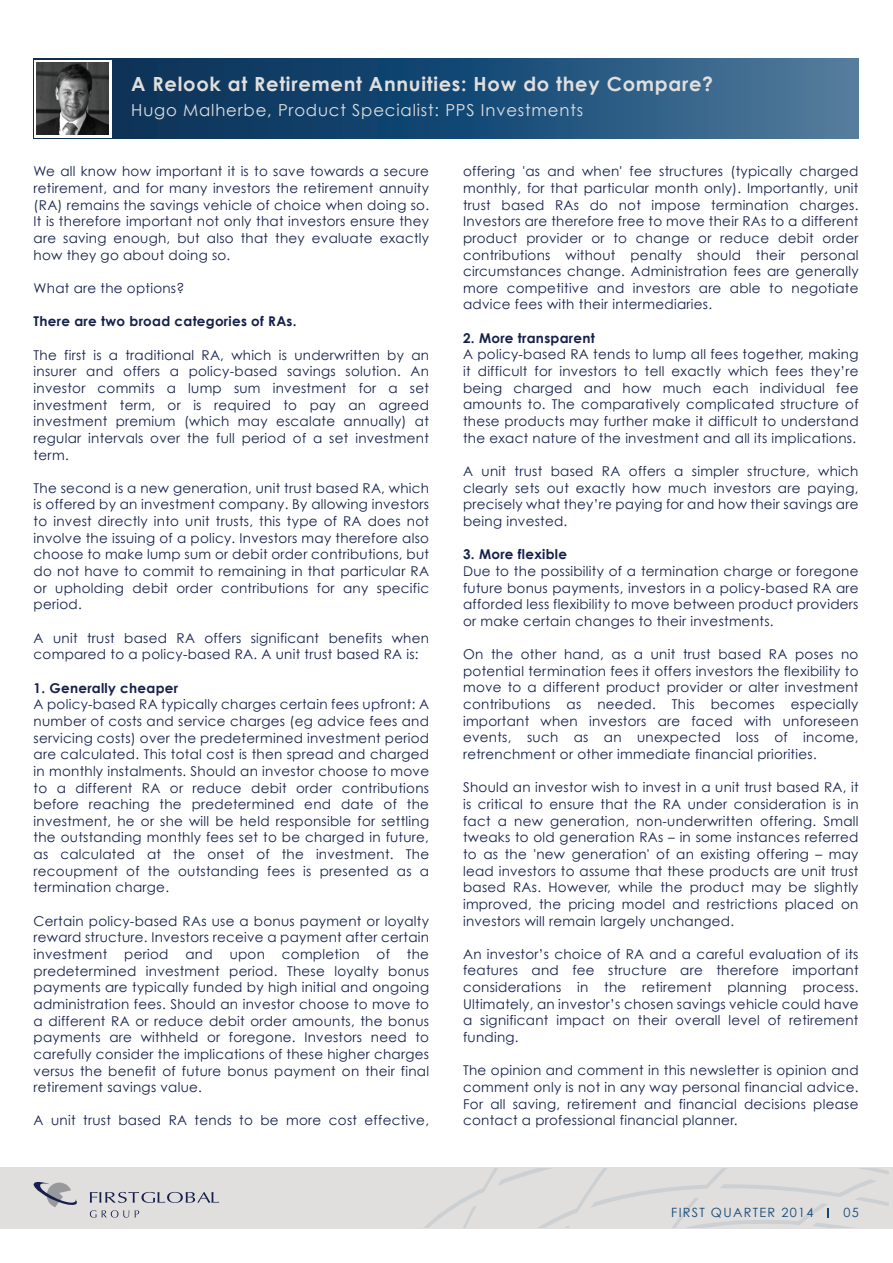
<style>
.page{position:relative;width:893px;height:1263px;background:#fff}
.page>*{position:absolute;margin:0;border:0;box-sizing:border-box;transform-origin:0 0}
.t1{font:700 19.5px "Century Gothic";letter-spacing:.035em;color:#e0dfde}
.t2{font:16.5px "Century Gothic";letter-spacing:.05em;color:#e0dfde}
.t3{font:13.5px/16.6px "Century Gothic";letter-spacing:.02em;color:#15204a;text-align:justify}
.t4{font:700 13.5px "Century Gothic";letter-spacing:.02em;color:#15204a}
.t5{font:12.75px "Century Gothic";letter-spacing:.1em;color:#114875}
</style>
<div class="page">
<div style="left:0;top:1167px;width:893px;height:61px;background:#e0dfde"></div>
<svg style="left:90px;top:1192px;width:129px;height:11px"></svg>
<svg style="left:90px;top:1210px;width:6px;height:7px"></svg>
<svg style="left:102px;top:1210px;width:27px;height:7px"></svg>
<svg style="left:135px;top:1210px;width:4px;height:7px"></svg>
<svg style="left:33px;top:1182px;width:44px;height:25px"></svg>
<svg style="left:424px;top:1168px;width:465px;height:60px"></svg>
<svg style="left:33px;top:58px;width:825px;height:81px;background:#235178"></svg>
<svg style="left:34px;top:60px;width:77px;height:77px"></svg>
<img style="left:37px;top:63px;width:72px;height:72px">
<h1 class="t1" style="left:131px;top:71px;width:583px">A Relook at Retirement Annuities: How do they Compare?</h1>
<p class="t2" style="left:131px;top:100px;width:453px">Hugo Malherbe, Product Specialist: PPS Investments</p>
<p class="t3" style="left:34px;top:163px;width:397px">We all know how important it is to save towards a secure retirement, and for many investors the retirement annuity (RA) remains the savings vehicle of choice when doing so.<br>It is therefore important not only that investors ensure they are saving enough, but also that they evaluate exactly how they go about doing so.</p>
<p class="t3" style="left:34px;top:280px;width:152px">What are the options?</p>
<p class="t4" style="left:34px;top:313px;width:264px">There are two broad categories of RAs.</p>
<p class="t3" style="left:34px;top:346px;width:397px">The first is a traditional RA, which is underwritten by an insurer and offers a policy-based savings solution. An investor commits a lump sum investment for a set investment term, or is required to pay an agreed investment premium (which may escalate annually) at regular intervals over the full period of a set investment term.</p>
<p class="t3" style="left:34px;top:479px;width:397px">The second is a new generation, unit trust based RA, which is offered by an investment company. By allowing investors to invest directly into unit trusts, this type of RA does not involve the issuing of a policy. Investors may therefore also choose to make lump sum or debit order contributions, but do not have to commit to remaining in that particular RA or upholding debit order contributions for any specific period.</p>
<p class="t3" style="left:34px;top:629px;width:397px">A unit trust based RA offers significant benefits when compared to a policy-based RA. A unit trust based RA is:</p>
<p class="t4" style="left:34px;top:679px;width:146px">1. Generally cheaper</p>
<p class="t3" style="left:34px;top:696px;width:397px">A policy-based RA typically charges certain fees upfront: A number of costs and service charges (eg advice fees and servicing costs) over the predetermined investment period are calculated. This total cost is then spread and charged in monthly instalments. Should an investor choose to move to a different RA or reduce debit order contributions before reaching the predetermined end date of the investment, he or she will be held responsible for settling the outstanding monthly fees set to be charged in future, as calculated at the onset of the investment. The recoupment of the outstanding fees is presented as a termination charge.</p>
<p class="t3" style="left:34px;top:912px;width:397px">Certain policy-based RAs use a bonus payment or loyalty reward structure. Investors receive a payment after certain investment</p>
<p class="t3" style="left:124px;top:945px;width:46px">period</p>
<p class="t3" style="left:185px;top:945px;width:29px">and</p>
<p class="t3" style="left:230px;top:945px;width:37px">upon</p>
<p class="t3" style="left:282px;top:945px;width:79px">completion</p>
<p class="t3" style="left:377px;top:945px;width:15px">of</p>
<p class="t3" style="left:34px;top:945px;width:397px;text-indent:373px">the predetermined investment period. These loyalty bonus payments are typically funded by high initial and ongoing administration fees. Should an investor choose to move to a different RA or reduce debit order amounts, the bonus payments are withheld or foregone. Investors need to carefully consider the implications of these higher charges versus the benefit of future bonus payment on their final retirement savings value.</p>
<p class="t3" style="left:34px;top:1112px;width:397px">A unit trust based RA tends to be more cost effective,</p>
<p class="t3" style="left:463px;top:163px;width:397px">offering 'as and when' fee structures (typically charged monthly, for that particular month only). Importantly, unit trust based RAs do not impose termination charges.<br>Investors are therefore free to move their RAs to a different product provider or to change or reduce debit order contributions without penalty should their personal circumstances change. Administration fees are generally more competitive and investors are able to negotiate advice fees with their intermediaries.</p>
<p class="t4" style="left:463px;top:329px;width:133px">2. More transparent</p>
<p class="t3" style="left:463px;top:346px;width:397px">A policy-based RA tends to lump all fees together, making it difficult for investors to tell exactly which fees they’re being charged and how much each individual fee amounts to. The comparatively complicated structure of these products may further make it difficult to understand the exact nature of the investment and all its implications.</p>
<p class="t3" style="left:463px;top:463px;width:397px">A unit trust based RA offers a simpler structure, which clearly sets out exactly how much investors are paying, precisely what they’re paying for and how their savings are being invested.</p>
<p class="t4" style="left:463px;top:546px;width:105px">3. More flexible</p>
<p class="t3" style="left:463px;top:562px;width:397px">Due to the possibility of a termination charge or foregone future bonus payments, investors in a policy-based RA are afforded less flexibility to move between product providers or make certain changes to their investments.</p>
<p class="t3" style="left:463px;top:646px;width:397px">On the other hand, as a unit trust based RA poses no potential termination fees it offers investors the flexibility to move to a different product provider or alter investment contributions as needed. This becomes especially important when investors are faced with unforeseen events, such as an unexpected loss of income, retrenchment or other immediate financial priorities.</p>
<p class="t3" style="left:463px;top:779px;width:397px">Should an investor wish to invest in a unit trust based RA, it is critical to ensure that the RA under consideration is in fact a new generation, non-underwritten offering. Small tweaks to old generation RAs – in some instances referred to as the 'new generation' of an existing offering – may lead investors to assume that these products are unit trust based RAs. However, while the product may be slightly improved, the pricing model and restrictions placed on investors will remain largely unchanged.</p>
<p class="t3" style="left:463px;top:945px;width:397px">An investor’s choice of RA and a careful evaluation of its features and fee structure are therefore important considerations in the retirement planning process.<br>Ultimately, an investor’s chosen savings vehicle could have a significant impact on their overall level of retirement funding.</p>
<p class="t3" style="left:463px;top:1062px;width:397px">The opinion and comment in this newsletter is opinion and comment only is not in any way personal financial advice.<br>For all saving, retirement and financial decisions please contact a professional financial planner.</p>
<p class="t5" style="left:671px;top:1205px;width:144px">FIRST QUARTER 2014</p>
<p class="t5" style="left:844px;top:1205px;width:17px">05</p>
</div>
